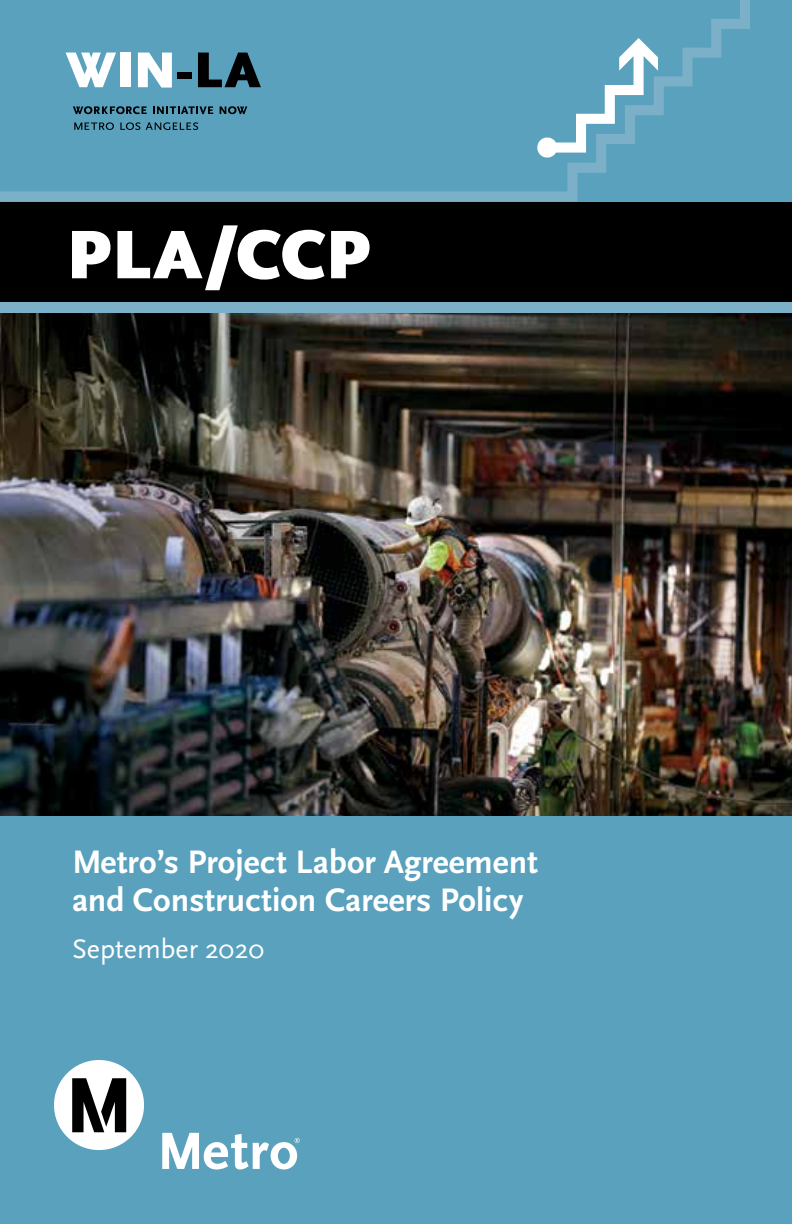
<style>
.page{position:relative;width:792px;height:1224px;background:#59a1bd}
.page>*{position:absolute;margin:0;border:0;box-sizing:border-box;transform-origin:0 0}
.t1{font:900 71.6px "Scala Sans Pro";color:#fff}
.t2{font:900 52.6px "Scala Sans Pro";color:#fff}
.t3{font:700 34px/38px "Scala Sans Pro";color:#fff}
.t4{font:28px "Scala Sans Pro";color:#fff}
.s1{color:#000}
</style>
<div class="page">
<img style="left:0;top:313px;width:792px;height:503px">
<div style="left:54px;top:1060px;width:90px;height:90px;background:#fff;border-radius:50%"></div>
<svg style="left:72px;top:1078px;width:54px;height:54px"></svg>
<svg style="left:162px;top:1133px;width:138px;height:37px"></svg>
<svg style="left:0;top:0;width:750px;height:202px"></svg>
<svg style="left:536px;top:38px;width:122px;height:121px"></svg>
<svg style="left:73px;top:106px;width:74px;height:8px"></svg>
<svg style="left:153px;top:106px;width:60px;height:8px"></svg>
<svg style="left:220px;top:106px;width:27px;height:8px"></svg>
<svg style="left:74px;top:122px;width:40px;height:8px"></svg>
<svg style="left:120px;top:122px;width:20px;height:8px"></svg>
<svg style="left:146px;top:122px;width:52px;height:8px"></svg>
<div style="left:0;top:202px;width:792px;height:100px;background:#000"></div>
<div style="left:0;top:303px;width:792px;height:10px;background:#7bb0c8"></div>
<h2 class="t2" style="left:66px;top:40px;width:197px">WIN<span class="s1">-LA</span></h2>
<h1 class="t1" style="left:66px;top:214px;width:306px">PLA/CCP</h1>
<p class="t3" style="left:72px;top:843px;width:467px">Metro’s Project Labor Agreement and Construction Careers Policy</p>
<p class="t4" style="left:72px;top:933px;width:194px">September 2020</p>
</div>
